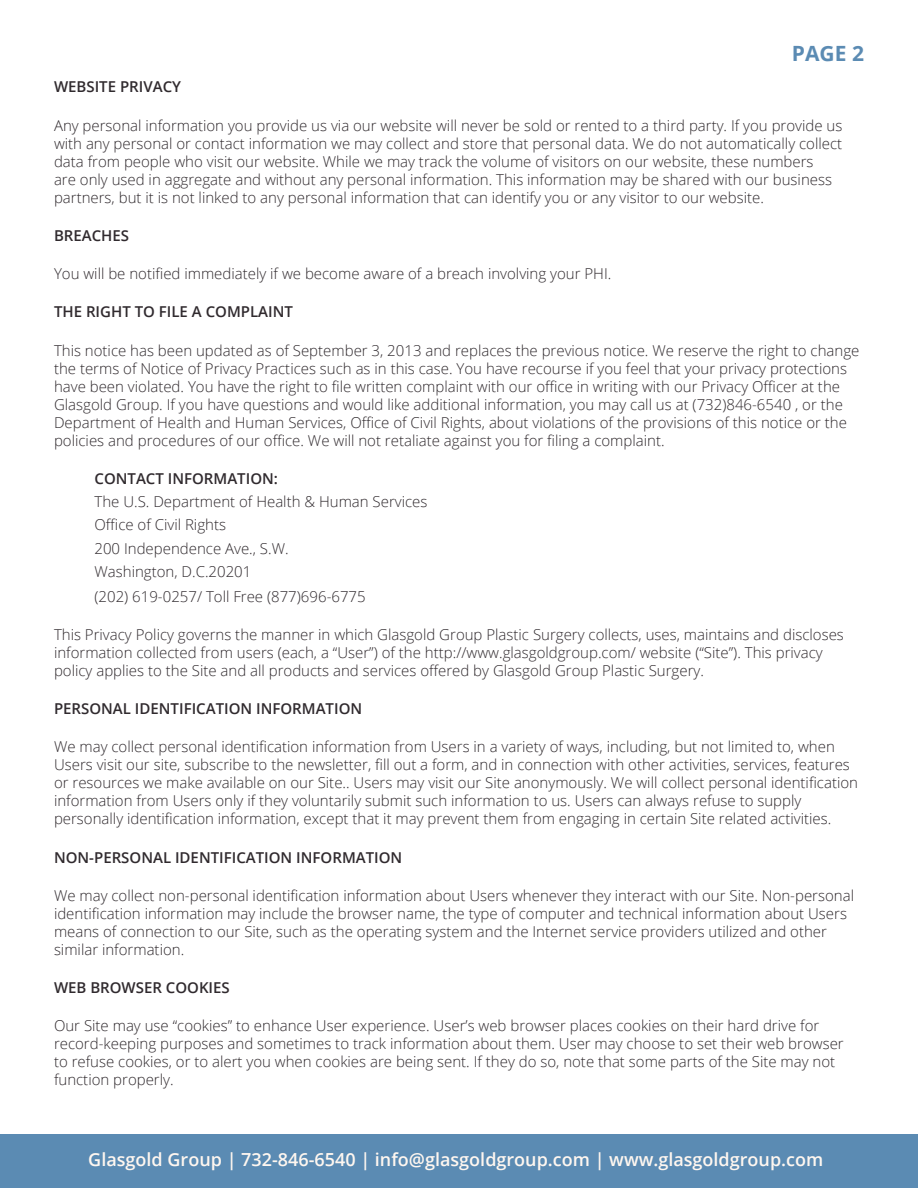
<style>
.page{position:relative;width:918px;height:1188px;background:#fff}
.page>*{position:absolute;margin:0;border:0;box-sizing:border-box;transform-origin:0 0}
.t1{font:700 21px "Open Sans";color:#5b8bb3}
.t2{font:600 18px "Open Sans";color:#fff7f0}
.t3{font:300 15px/18px "Open Sans";color:#302a2e}
.t4{font:600 15px "Open Sans";color:#302a2e}
</style>
<div class="page">
<div style="left:0;top:1134px;width:918px;height:54px;background:#5b8bb3"></div>
<h1 class="t1" style="left:792px;top:45px;width:74px">PAGE 2</h1>
<p class="t4" style="left:54px;top:81px;width:129px">WEBSITE PRIVACY</p>
<p class="t3" style="left:54px;top:118px;width:790px">Any personal information you provide us via our website will never be sold or rented to a third party. If you provide us with any personal or contact information we may collect and store that personal data. We do not automatically collect data from people who visit our website. While we may track the volume of visitors on our website, these numbers<br>are only used in aggregate and without any personal information. This information may be shared with our business partners, but it is not linked to any personal information that can identify you or any visitor to our website.</p>
<p class="t4" style="left:54px;top:230px;width:77px">BREACHES</p>
<p class="t3" style="left:54px;top:264px;width:559px">You will be notified immediately if we become aware of a breach involving your PHI.</p>
<p class="t4" style="left:54px;top:306px;width:240px">THE RIGHT TO FILE A COMPLAINT</p>
<p class="t3" style="left:54px;top:343px;width:807px">This notice has been updated as of September 3, 2013 and replaces the previous notice. We reserve the right to change the terms of Notice of Privacy Practices such as in this case. You have recourse if you feel that your privacy protections have been violated. You have the right to file written complaint with our office in writing with our Privacy Officer at the Glasgold Group. If you have questions and would like additional information, you may call us at (732)846-6540 , or the Department of Health and Human Services, Office of Civil Rights, about violations of the provisions of this notice or the policies and procedures of our office. We will not retaliate against you for filing a complaint.</p>
<p class="t4" style="left:94px;top:473px;width:185px">CONTACT INFORMATION:</p>
<p class="t3" style="left:94px;top:490px;width:335px;line-height:23.2px">The U.S. Department of Health &amp; Human Services<br>Office of Civil Rights<br>200 Independence Ave., S.W.<br>Washington, D.C.20201</p>
<p class="t3" style="left:94px;top:587px;width:273px">(202) 619-0257/ Toll Free (877)696-6775</p>
<p class="t3" style="left:54px;top:627px;width:791px">This Privacy Policy governs the manner in which Glasgold Group Plastic Surgery collects, uses, maintains and discloses information collected from users (each, a “User”) of the http://www.glasgoldgroup.com/ website (“Site”). This privacy policy applies to the Site and all products and services offered by Glasgold Group Plastic Surgery.</p>
<p class="t4" style="left:54px;top:703px;width:310px">PERSONAL IDENTIFICATION INFORMATION</p>
<p class="t3" style="left:54px;top:738px;width:806px">We may collect personal identification information from Users in a variety of ways, including, but not limited to, when Users visit our site, subscribe to the newsletter, fill out a form, and in connection with other activities, services, features or resources we make available on our Site.. Users may visit our Site anonymously. We will collect personal identification information from Users only if they voluntarily submit such information to us. Users can always refuse to supply personally identification information, except that it may prevent them from engaging in certain Site related activities.</p>
<p class="t4" style="left:54px;top:851px;width:350px">NON-PERSONAL IDENTIFICATION INFORMATION</p>
<p class="t3" style="left:54px;top:886px;width:802px">We may collect non-personal identification information about Users whenever they interact with our Site. Non-personal identification information may include the browser name, the type of computer and technical information about Users means of connection to our Site, such as the operating system and the Internet service providers utilized and other similar information.</p>
<p class="t4" style="left:54px;top:982px;width:177px">WEB BROWSER COOKIES</p>
<p class="t3" style="left:54px;top:1017px;width:791px">Our Site may use “cookies” to enhance User experience. User’s web browser places cookies on their hard drive for record-keeping purposes and sometimes to track information about them. User may choose to set their web browser to refuse cookies, or to alert you when cookies are being sent. If they do so, note that some parts of the Site may not function properly.</p>
<p class="t2" style="left:88px;top:1152px;width:737px">Glasgold Group | 732-846-6540 | info@glasgoldgroup.com | www.glasgoldgroup.com</p>
</div>
